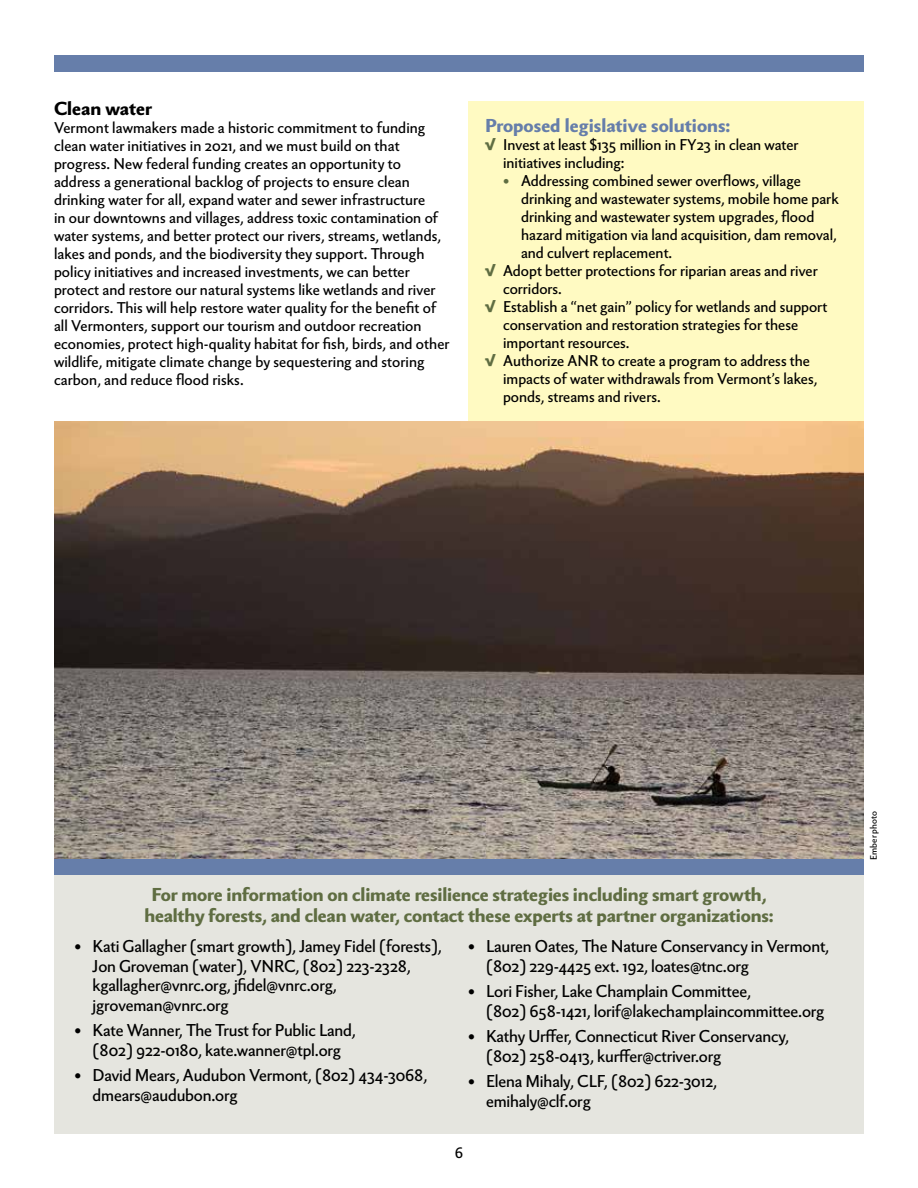
<style>
.page{position:relative;width:918px;height:1188px;background:#fff}
.page>*{position:absolute;margin:0;border:0;box-sizing:border-box;transform-origin:0 0}
.t1{font:800 18px/21px "Berling Nova Sans Pro";letter-spacing:-.01em;color:#5f6d42;text-align:center}
.t2{font:800 18px "Berling Nova Sans Pro";color:#667eaa}
.t3{font:800 18px "Berling Nova Sans Pro";color:#000}
.t4{font:16.5px/19.5px "Berling Nova Sans Pro";letter-spacing:-.01em;color:#000}
.t5{font:15px/18px "Berling Nova Sans Pro";letter-spacing:.005em;color:#000}
.t6{font:9px "Berling Nova Sans Pro";color:#000}
.s1{font-weight:800;font-size:16.5px;color:#5f6d42}
.s2{color:#5f6d42}
</style>
<div class="page">
<div style="left:468px;top:101px;width:396px;height:321px;background:#fffac2"></div>
<div style="left:54px;top:871px;width:810px;height:263px;background:#e5e5df"></div>
<div style="left:54px;top:859px;width:810px;height:16px;background:#667eaa"></div>
<div style="left:54px;top:55px;width:810px;height:17px;background:#667eaa"></div>
<img style="left:54px;top:422px;width:810px;height:437px">
<p class="t3" style="left:54px;top:95px;width:100px">Clean water</p>
<p class="t5" style="left:54px;top:117px;width:397px">Vermont lawmakers made a historic commitment to funding clean water initiatives in 2021, and we must build on that progress. New federal funding creates an opportunity to address a generational backlog of projects to ensure clean drinking water for all, expand water and sewer infrastructure<br>in our downtowns and villages, address toxic contamination of water systems, and better protect our rivers, streams, wetlands, lakes and ponds, and the biodiversity they support. Through policy initiatives and increased investments, we can better protect and restore our natural systems like wetlands and river corridors. This will help restore water quality for the benefit of all Vermonters, support our tourism and outdoor recreation economies, protect high-quality habitat for fish, birds, and other wildlife, mitigate climate change by sequestering and storing carbon, and reduce flood risks.</p>
<p class="t2" style="left:485px;top:112px;width:247px">Proposed legislative solutions:</p>
<p class="t5" style="left:503px;top:134px;width:297px;text-indent:-18px"><span class="s1">√</span> Invest at least $135 million in FY23 in clean water initiatives including:</p>
<p class="t5" style="left:503px;top:170px;width:299px"><span class="s2">•</span> Addressing combined sewer overflows, village</p>
<p class="t5" style="left:521px;top:188px;width:319px">drinking and wastewater systems, mobile home park</p>
<p class="t5" style="left:521px;top:206px;width:295px">drinking and wastewater system upgrades, flood</p>
<p class="t5" style="left:521px;top:224px;width:317px">hazard mitigation via land acquisition, dam removal,</p>
<p class="t5" style="left:521px;top:242px;width:153px">and culvert replacement.</p>
<p class="t5" style="left:485px;top:260px;width:334px"><span class="s1">√</span> Adopt better protections for riparian areas and river</p>
<p class="t5" style="left:503px;top:278px;width:60px">corridors.</p>
<p class="t5" style="left:485px;top:296px;width:344px"><span class="s1">√</span> Establish a “net gain” policy for wetlands and support</p>
<p class="t5" style="left:503px;top:314px;width:297px">conservation and restoration strategies for these</p>
<p class="t5" style="left:503px;top:332px;width:128px">important resources.</p>
<p class="t5" style="left:485px;top:350px;width:326px"><span class="s1">√</span> Authorize ANR to create a program to address the</p>
<p class="t5" style="left:503px;top:368px;width:316px">impacts of water withdrawals from Vermont’s lakes,</p>
<p class="t5" style="left:503px;top:386px;width:159px">ponds, streams and rivers.</p>
<p class="t1" style="left:144px;top:883px;width:631px">For more information on climate resilience strategies including smart growth, healthy forests, and clean water, contact these experts at partner organizations:</p>
<p class="t4" style="left:93px;top:936px;width:351px;text-indent:-18px">• Kati Gallagher (smart growth), Jamey Fidel (forests), Jon Groveman (water), VNRC, (802) 223-2328, kgallagher@vnrc.org, jfidel@vnrc.org, jgroveman@vnrc.org</p>
<p class="t4" style="left:75px;top:1020px;width:283px;text-align:center">• Kate Wanner, The Trust for Public Land, (802) 922-0180, kate.wanner@tpl.org</p>
<p class="t4" style="left:93px;top:1065px;width:336px;text-indent:-18px">• David Mears, Audubon Vermont, (802) 434-3068, dmears@audubon.org</p>
<p class="t4" style="left:486px;top:936px;width:345px;text-indent:-18px">• Lauren Oates, The Nature Conservancy in Vermont, (802) 229-4425 ext. 192, loates@tnc.org</p>
<p class="t4" style="left:486px;top:981px;width:340px;text-indent:-18px">• Lori Fisher, Lake Champlain Committee,<br>(802) 658-1421, lorif@lakechamplaincommittee.org</p>
<p class="t4" style="left:486px;top:1026px;width:305px;text-indent:-18px">• Kathy Urffer, Connecticut River Conservancy, (802) 258-0413, kurffer@ctriver.org</p>
<p class="t4" style="left:486px;top:1071px;width:233px;text-indent:-18px">• Elena Mihaly, CLF, (802) 622-3012, emihaly@clf.org</p>
<p class="t5" style="left:455px;top:1142px;width:10px">6</p>
<p class="t6" style="left:867px;top:860px;width:50px;rotate:-90deg">Ember photo</p>
</div>
